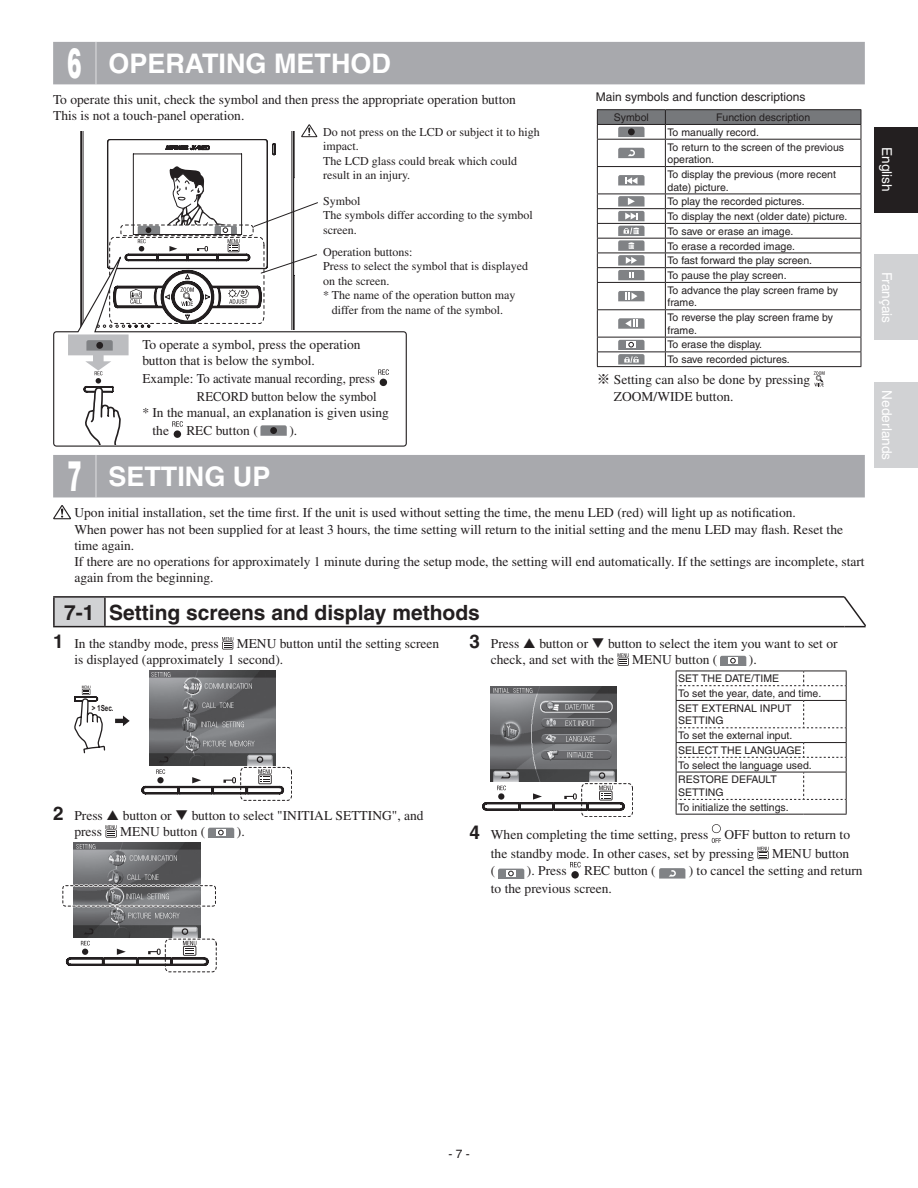
<style>
.page{position:relative;width:918px;height:1188px;background:#fff}
.page>*{position:absolute;margin:0;border:0;box-sizing:border-box;transform-origin:0 0}
.t1{font:700 27px "Helvetica";color:#fff}
.t2{font:700 21px "Helvetica";color:#231f20}
.t3{font:13.65px "Helvetica";color:#fff}
.t4{font:13.5px/16.2px "Times";color:#231f20}
.t5{font:12px/14.4px "Times";color:#231f20}
.t6{font:12px "Helvetica";color:#231f20}
.t7{font:10.5px/14.7px "Helvetica";color:#231f20}
.t8{font:700 8.4px "Arial";color:#231f20;scale:.75 1}
.s1{font-weight:900;font-size:42px}
.s2{font-family:"Ryumin Pro";font-weight:300}
.s3{font-family:"Helvetica";font-weight:700;font-size:18.9px}
</style>
<div class="page">
<div style="left:875px;top:127px;width:43px;height:85px;background:#231f20"></div>
<div style="left:875px;top:255px;width:43px;height:85px;background:#d1d2d4"></div>
<div style="left:875px;top:383px;width:43px;height:85px;background:#d1d2d4"></div>
<div style="left:53px;top:42px;width:812px;height:42px;background:#a8a9ad"></div>
<hr style="left:96px;top:42px;width:1px;height:42px;background:#fff">
<div style="left:53px;top:455px;width:812px;height:42px;background:#a8a9ad"></div>
<hr style="left:96px;top:455px;width:1px;height:42px;background:#fff">
<svg style="left:53px;top:331px;width:354px;height:116px"></svg>
<div style="left:380px;top:379px;width:7px;height:7px;background:#231f20;border-radius:50%"></div>
<svg style="left:378px;top:369px;width:11px;height:6px"></svg>
<svg style="left:68px;top:124px;width:251px;height:320px"></svg>
<div style="left:270px;top:427px;width:7px;height:7px;background:#231f20;border-radius:50%"></div>
<svg style="left:53px;top:505px;width:18px;height:14px"></svg>
<hr style="left:597px;top:109px;width:68px;height:1px;background:#231f20">
<hr style="left:665px;top:109px;width:196px;height:1px;background:#231f20">
<svg style="left:597px;top:110px;width:265px;height:276px"></svg>
<svg style="left:222px;top:637px;width:11px;height:13px"></svg>
<img style="left:149px;top:671px;width:127px;height:95px">
<svg style="left:115px;top:716px;width:15px;height:10px"></svg>
<svg style="left:141px;top:767px;width:151px;height:34px"></svg>
<svg style="left:74px;top:685px;width:32px;height:69px"></svg>
<svg style="left:208px;top:828px;width:26px;height:10px"></svg>
<img style="left:74px;top:842px;width:126px;height:42px">
<div style="left:62px;top:884px;width:155px;height:23px;border:2px dashed #fff;border-radius:3px"></div>
<svg style="left:62px;top:885px;width:155px;height:87px"></svg>
<svg style="left:618px;top:653px;width:11px;height:13px"></svg>
<svg style="left:676px;top:656px;width:171px;height:158px"></svg>
<hr style="left:676px;top:700px;width:128px;height:1px;background:#231f20">
<hr style="left:804px;top:700px;width:43px;height:1px;background:#231f20">
<hr style="left:676px;top:742px;width:128px;height:1px;background:#231f20">
<hr style="left:804px;top:742px;width:43px;height:1px;background:#231f20">
<hr style="left:676px;top:772px;width:128px;height:1px;background:#231f20">
<hr style="left:804px;top:772px;width:43px;height:1px;background:#231f20">
<hr style="left:676px;top:814px;width:128px;height:1px;background:#231f20">
<hr style="left:804px;top:814px;width:43px;height:1px;background:#231f20">
<img style="left:490px;top:687px;width:127px;height:95px">
<svg style="left:482px;top:783px;width:151px;height:34px"></svg>
<svg style="left:712px;top:824px;width:9px;height:19px"></svg>
<svg style="left:757px;top:847px;width:12px;height:12px"></svg>
<svg style="left:498px;top:869px;width:26px;height:10px"></svg>
<div style="left:571px;top:871px;width:8px;height:8px;background:#231f20;border-radius:50%"></div>
<svg style="left:570px;top:862px;width:11px;height:5px"></svg>
<svg style="left:659px;top:868px;width:26px;height:11px"></svg>
<div style="left:54px;top:597px;width:51px;height:30px;background:#d1d2d4"></div>
<hr style="left:105px;top:596px;width:739px;height:2px;background:#231f20">
<hr style="left:105px;top:626px;width:739px;height:1px;background:#231f20">
<hr style="left:53px;top:596px;width:52px;height:2px;background:#231f20">
<hr style="left:53px;top:598px;width:2px;height:28px;background:#231f20">
<hr style="left:104px;top:598px;width:2px;height:28px;background:#231f20">
<hr style="left:53px;top:626px;width:52px;height:1px;background:#231f20">
<svg style="left:844px;top:597px;width:22px;height:30px"></svg>
<svg style="left:106px;top:825px;width:11px;height:13px"></svg>
<h1 class="t1" style="left:67px;top:47px;width:325px"><span class="s1">6</span> OPERATING METHOD</h1>
<p class="t4" style="left:53px;top:91px;width:464px">To operate this unit, check the symbol and then press the appropriate operation button<br>This is not a touch-panel operation.</p>
<p class="t5" style="left:323px;top:125px;width:218px">Do not press on the LCD or subject it to high impact.<br>The LCD glass could break which could result in an injury.</p>
<p class="t5" style="left:323px;top:194px;width:211px">Symbol<br>The symbols differ according to the symbol screen.</p>
<p class="t5" style="left:323px;top:245px;width:91px">Operation buttons:</p>
<p class="t5" style="left:323px;top:259px;width:206px">Press to select the symbol that is displayed</p>
<p class="t5" style="left:323px;top:274px;width:68px">on the screen.</p>
<p class="t5" style="left:323px;top:288px;width:194px">* The name of the operation button may</p>
<p class="t5" style="left:332px;top:302px;width:173px">differ from the name of the symbol.</p>
<p class="t4" style="left:142px;top:336px;width:220px">To operate a symbol, press the operation button that is below the symbol.</p>
<p class="t4" style="left:142px;top:369px;width:236px;line-height:17.9px;text-align:right">Example: To activate manual recording, press<br>RECORD button below the symbol</p>
<p class="t4" style="left:153px;top:403px;width:238px;line-height:17.9px;text-indent:-10px">* In the manual, an explanation is given using the</p>
<p class="t6" style="left:596px;top:90px;width:211px">Main symbols and function descriptions</p>
<p class="t7" style="left:614px;top:110px;width:37px">Symbol</p>
<p class="t7" style="left:668px;top:110px;width:178px;text-indent:49px">Function description<br>To manually record.<br>To return to the screen of the previous</p>
<p class="t7" style="left:668px;top:152px;width:170px">operation.<br>To display the previous (more recent</p>
<p class="t7" style="left:668px;top:179px;width:182px">date) picture.<br>To play the recorded pictures.<br>To display the next (older date) picture.<br>To save or erase an image.<br>To erase a recorded image.<br>To fast forward the play screen.<br>To pause the play screen.<br>To advance the play screen frame by</p>
<p class="t7" style="left:668px;top:295px;width:167px">frame.<br>To reverse the play screen frame by</p>
<p class="t7" style="left:668px;top:323px;width:124px">frame.<br>To erase the display.<br>To save recorded pictures.</p>
<p class="t4" style="left:614px;top:371px;width:198px;line-height:17px;text-indent:-17px"><span class="s2">※</span> Setting can also be done by pressing<br>ZOOM/WIDE button.</p>
<p class="t4" style="left:186px;top:422px;width:73px">REC button (</p>
<p class="t4" style="left:289px;top:422px;width:9px">).</p>
<h1 class="t1" style="left:67px;top:460px;width:205px"><span class="s1">7</span> SETTING UP</h1>
<p class="t4" style="left:74px;top:505px;width:792px">Upon initial installation, set the time first. If the unit is used without setting the time, the menu LED (red) will light up as notification.<br>When power has not been supplied for at least 3 hours, the time setting will return to the initial setting and the menu LED may flash. Reset the time again.<br>If there are no operations for approximately 1 minute during the setup mode, the setting will end automatically. If the settings are incomplete, start again from the beginning.</p>
<h2 class="t2" style="left:64px;top:600px;width:417px">7-1 Setting screens and display methods</h2>
<p class="t4" style="left:53px;top:635px;width:167px"><span class="s3">1</span> In the standby mode, press</p>
<p class="t4" style="left:74px;top:635px;width:366px;text-indent:162px">MENU button until the setting screen is displayed (approximately 1 second).</p>
<p class="t8" style="left:92px;top:703px;width:31px">&gt; 1Sec.</p>
<p class="t4" style="left:53px;top:807px;width:51px"><span class="s3">2</span> Press</p>
<p class="t4" style="left:123px;top:807px;width:302px">button or ❑ button to select "INITIAL SETTING", and</p>
<p class="t4" style="left:74px;top:823px;width:29px">press</p>
<p class="t4" style="left:120px;top:823px;width:87px">MENU button (</p>
<p class="t4" style="left:237px;top:823px;width:9px">).</p>
<p class="t4" style="left:470px;top:635px;width:51px"><span class="s3">3</span> Press</p>
<p class="t4" style="left:491px;top:635px;width:348px;text-indent:48px">button or ❑ button to select the item you want to set or check, and set with the</p>
<p class="t4" style="left:632px;top:651px;width:87px">MENU button (</p>
<p class="t4" style="left:749px;top:651px;width:9px">).</p>
<p class="t7" style="left:678px;top:671px;width:145px">SET THE DATE/TIME<br>To set the year, date, and time.<br>SET EXTERNAL INPUT</p>
<p class="t7" style="left:678px;top:713px;width:135px">SETTING<br>To set the external input.<br>SELECT THE LANGUAGE<br>To select the language used.<br>RESTORE DEFAULT</p>
<p class="t7" style="left:678px;top:785px;width:112px">SETTING<br>To initialize the settings.</p>
<p class="t4" style="left:491px;top:825px;width:361px;line-height:18.9px;text-indent:-21px"><span class="s3">4</span> When completing the time setting, press OFF button to return to the standby mode. In other cases, set by pressing</p>
<p class="t4" style="left:772px;top:845px;width:79px">MENU button</p>
<p class="t4" style="left:491px;top:863px;width:6px">(</p>
<p class="t4" style="left:527px;top:863px;width:41px">). Press</p>
<p class="t4" style="left:584px;top:863px;width:73px">REC button (</p>
<p class="t4" style="left:689px;top:863px;width:175px">) to cancel the setting and return</p>
<p class="t4" style="left:491px;top:880px;width:123px">to the previous screen.</p>
<p class="t3" style="left:895px;top:147px;width:46px;rotate:90deg">English</p>
<p class="t3" style="left:895px;top:272px;width:53px;rotate:90deg">Français</p>
<p class="t3" style="left:895px;top:390px;width:71px;rotate:90deg">Nederlands</p>
<p class="t6" style="left:449px;top:1147px;width:23px">- 7 -</p>
</div>
